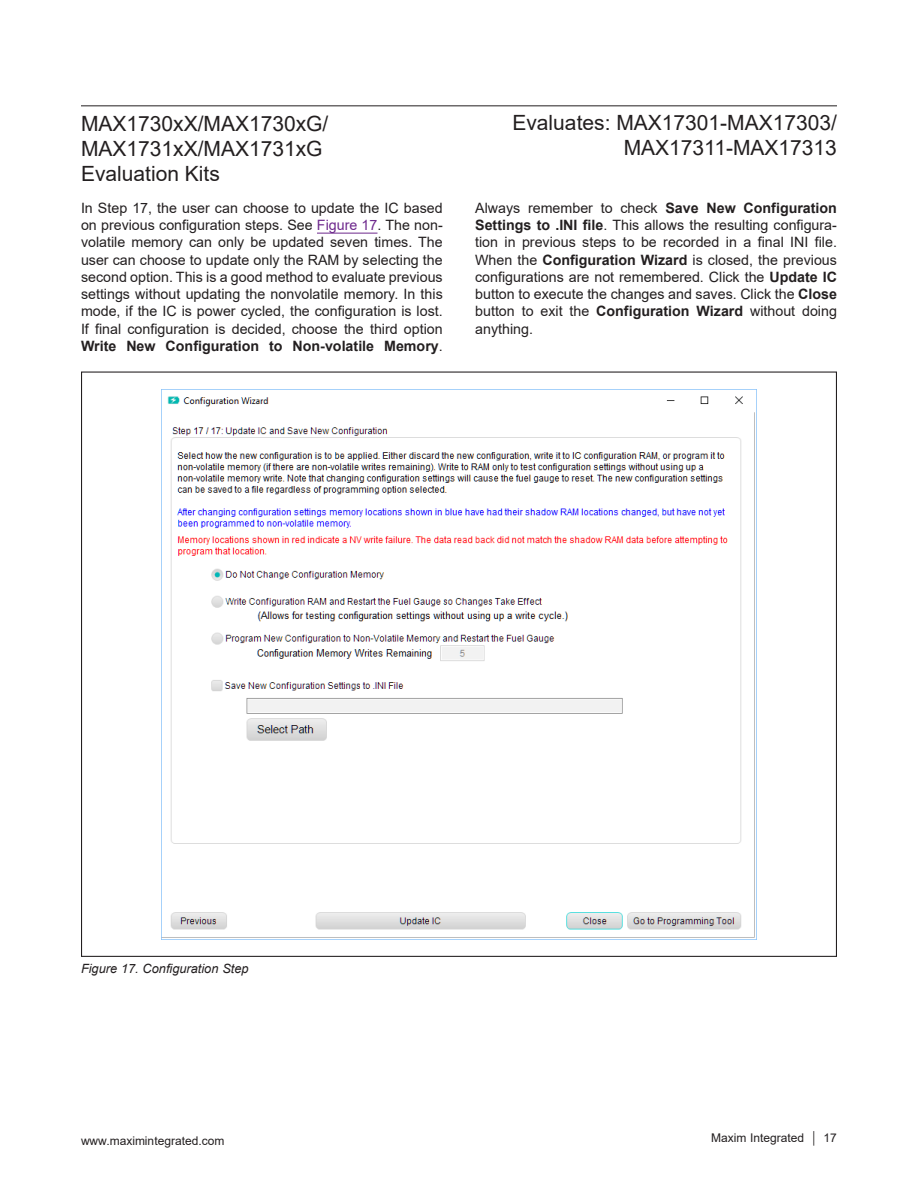
<style>
.page{position:relative;width:918px;height:1188px;background:#fff}
.page>*{position:absolute;margin:0;border:0;box-sizing:border-box;transform-origin:0 0}
.t1{font:21px/25.2px "Arial";color:#231f20;text-align:right}
.t2{font:14.25px/17.2px "Arial";color:#231f20;text-align:justify}
.t3{font:italic 12.75px "Arial";color:#231f20}
.t4{font:12px "Arial";color:#231f20}
.s1{color:#6e298d}
.s2{font-weight:700}
</style>
<div class="page">
<hr style="left:81px;top:105px;width:756px;height:1px;background:#231f20">
<hr style="left:317px;top:233px;width:60px;height:1px;background:#6e298d">
<img style="left:161px;top:389px;width:596px;height:550px">
<h1 class="t1" style="left:512px;top:109px;width:326px">Evaluates: MAX17301-MAX17303/<br>MAX17311-MAX17313</h1>
<h1 class="t1" style="left:81px;top:110px;width:249px;text-align:left">MAX1730xX/MAX1730xG/<br>MAX1731xX/MAX1731xG<br>Evaluation Kits</h1>
<p class="t2" style="left:81px;top:199px;width:363px">In Step 17, the user can choose to update the IC based on previous configuration steps. See <span class="s1">Figure 17</span>. The non&shy;volatile memory can only be updated seven times. The user can choose to update only the RAM by selecting the second option. This is a good method to evaluate previous settings without updating the nonvolatile memory. In this mode, if the IC is power cycled, the configuration is lost.<br>If final configuration is decided, choose the third option <span class="s2">Write New Configuration to Non-volatile Memory</span>.</p>
<p class="t2" style="left:475px;top:199px;width:363px">Always remember to check <span class="s2">Save New Configuration Settings to .INI file</span>. This allows the resulting configura&shy;tion in previous steps to be recorded in a final INI file.<br>When the <span class="s2">Configuration Wizard</span> is closed, the previous configurations are not remembered. Click the <span class="s2">Update IC </span>button to execute the changes and saves. Click the <span class="s2">Close </span>button to exit the <span class="s2">Configuration Wizard</span> without doing anything.</p>
<p class="t3" style="left:81px;top:960px;width:169px">Figure 17. Configuration Step</p>
<p class="t4" style="left:81px;top:1132px;width:145px">www.maximintegrated.com</p>
<p class="t4" style="left:711px;top:1129px;width:127px">Maxim Integrated │ 17</p>
</div>
